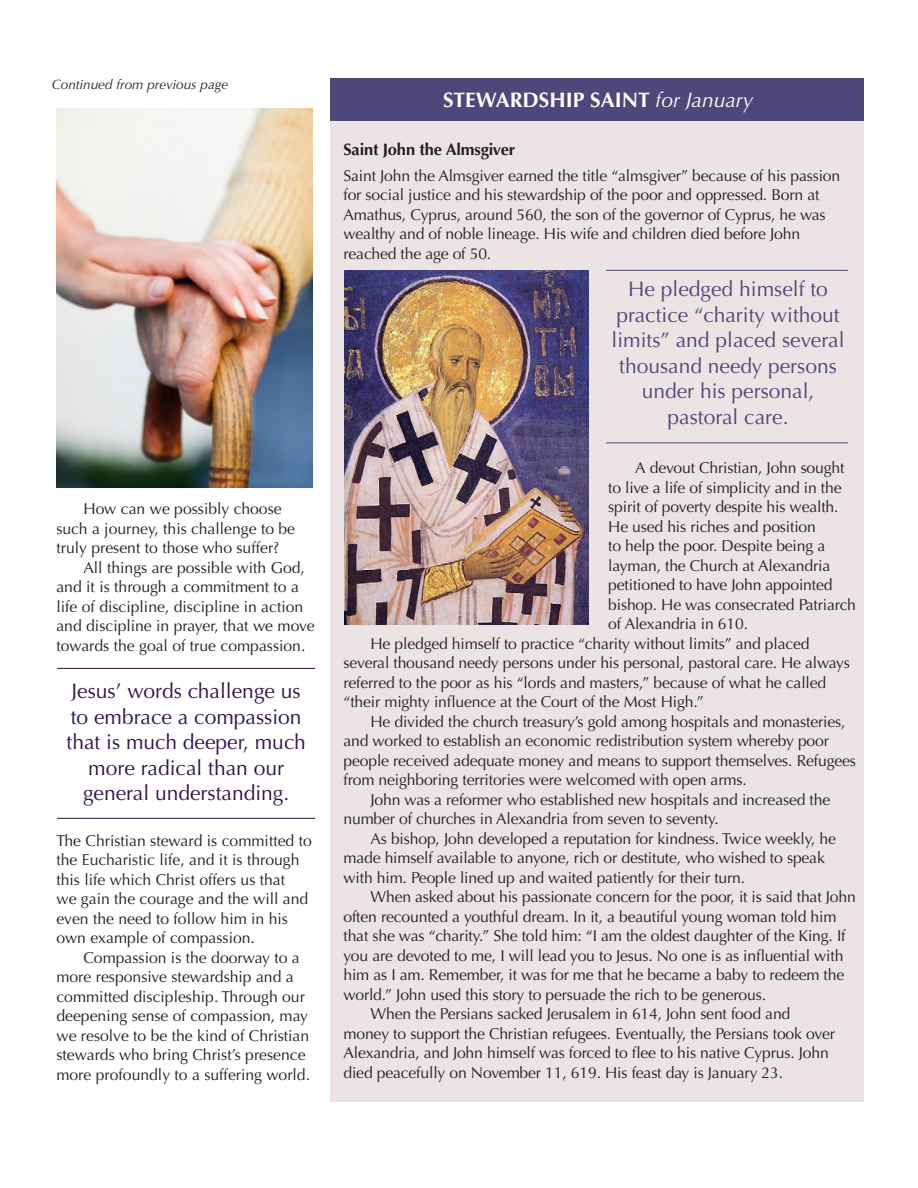
<style>
.page{position:relative;width:918px;height:1188px;background:#fff}
.page>*{position:absolute;margin:0;border:0;box-sizing:border-box;transform-origin:0 0}
.No_Spacing{font:21px/25.5px "Optima";color:#4d477a;text-align:center}
.Proposal{font:21px/25.5px "Optima";color:#2f124b;text-align:center}
.t1{font:700 21px "Optima";color:#fff}
.t2{font:700 16.5px "Optima";letter-spacing:-.01em;color:#231f20}
.t3{font:15.75px/19.5px "Optima";letter-spacing:-.01em;color:#231f20}
.Pa1{font:15.75px/19.5px "Optima";color:#221e1f}
.t4{font:italic 13.5px "Optima";color:#231f20}
.s1{font-weight:400;font-style:italic}
</style>
<div class="page">
<hr style="left:57px;top:668px;width:258px;height:1px;background:#2f124b">
<hr style="left:57px;top:818px;width:258px;height:1px;background:#2f124b">
<img style="left:56px;top:108px;width:256px;height:379px">
<div style="left:330px;top:78px;width:534px;height:1024px;background:#ece4e4"></div>
<div style="left:330px;top:78px;width:534px;height:43px;background:#4d477a"></div>
<hr style="left:606px;top:270px;width:242px;height:1px;background:#4d477a">
<img style="left:345px;top:270px;width:243px;height:355px">
<hr style="left:606px;top:442px;width:242px;height:1px;background:#4d477a">
<p class="t4" style="left:52px;top:77px;width:178px">Continued from previous page</p>
<p class="Pa1" style="left:56px;top:499px;width:240px;text-indent:27px">How can we possibly choose such a journey, this challenge to be truly present to those who suffer?</p>
<p class="Pa1" style="left:56px;top:558px;width:260px;text-indent:27px">All things are possible with God, and it is through a commitment to a life of discipline, discipline in action and discipline in prayer, that we move towards the goal of true compassion.</p>
<p class="Proposal" style="left:67px;top:678px;width:241px">Jesus’ words challenge us to embrace a compassion that is much deeper, much more radical than our general understanding.</p>
<p class="Pa1" style="left:56px;top:831px;width:257px">The Christian steward is committed to the Eucharistic life, and it is through this life which Christ offers us that<br>we gain the courage and the will and even the need to follow him in his own example of compassion.</p>
<p class="Pa1" style="left:56px;top:948px;width:255px;text-indent:27px">Compassion is the doorway to a more responsive stewardship and a committed discipleship. Through our deepening sense of compassion, may we resolve to be the kind of Christian stewards who bring Christ’s presence more profoundly to a suffering world.</p>
<p class="t1" style="left:443px;top:87px;width:312px">STEWARDSHIP SAINT <span class="s1">for January</span></p>
<p class="t2" style="left:344px;top:139px;width:173px">Saint John the Almsgiver</p>
<p class="t3" style="left:344px;top:166px;width:498px">Saint John the Almsgiver earned the title “almsgiver” because of his passion for social justice and his stewardship of the poor and oppressed. Born at Amathus, Cyprus, around 560, the son of the governor of Cyprus, he was wealthy and of noble lineage. His wife and children died before John reached the age of 50.</p>
<p class="No_Spacing" style="left:612px;top:276px;width:234px">He pledged himself to practice “charity without limits” and placed several thousand needy persons under his personal, pastoral care.</p>
<p class="t3" style="left:608px;top:459px;width:249px;text-indent:27px">A devout Christian, John sought to live a life of simplicity and in the spirit of poverty despite his wealth.<br>He used his riches and position<br>to help the poor. Despite being a layman, the Church at Alexandria petitioned to have John appointed bishop. He was consecrated Patriarch of Alexandria in 610.</p>
<p class="t3" style="left:344px;top:634px;width:508px;text-indent:27px">He pledged himself to practice “charity without limits” and placed several thousand needy persons under his personal, pastoral care. He always referred to the poor as his “lords and masters,” because of what he called “their mighty influence at the Court of the Most High.”</p>
<p class="t3" style="left:344px;top:712px;width:514px;text-indent:27px">He divided the church treasury’s gold among hospitals and monasteries, and worked to establish an economic redistribution system whereby poor people received adequate money and means to support themselves. Refugees from neighboring territories were welcomed with open arms.</p>
<p class="t3" style="left:344px;top:790px;width:488px;text-indent:27px">John was a reformer who established new hospitals and increased the number of churches in Alexandria from seven to seventy.</p>
<p class="t3" style="left:344px;top:829px;width:494px;text-indent:27px">As bishop, John developed a reputation for kindness. Twice weekly, he made himself available to anyone, rich or destitute, who wished to speak with him. People lined up and waited patiently for their turn.</p>
<p class="t3" style="left:344px;top:888px;width:514px;text-indent:27px">When asked about his passionate concern for the poor, it is said that John often recounted a youthful dream. In it, a beautiful young woman told him that she was “charity.” She told him: “I am the oldest daughter of the King. If you are devoted to me, I will lead you to Jesus. No one is as influential with him as I am. Remember, it was for me that he became a baby to redeem the world.” John used this story to persuade the rich to be generous.</p>
<p class="t3" style="left:344px;top:1005px;width:493px;text-indent:27px">When the Persians sacked Jerusalem in 614, John sent food and money to support the Christian refugees. Eventually, the Persians took over Alexandria, and John himself was forced to flee to his native Cyprus. John died peacefully on November 11, 619. His feast day is January 23.</p>
</div>
